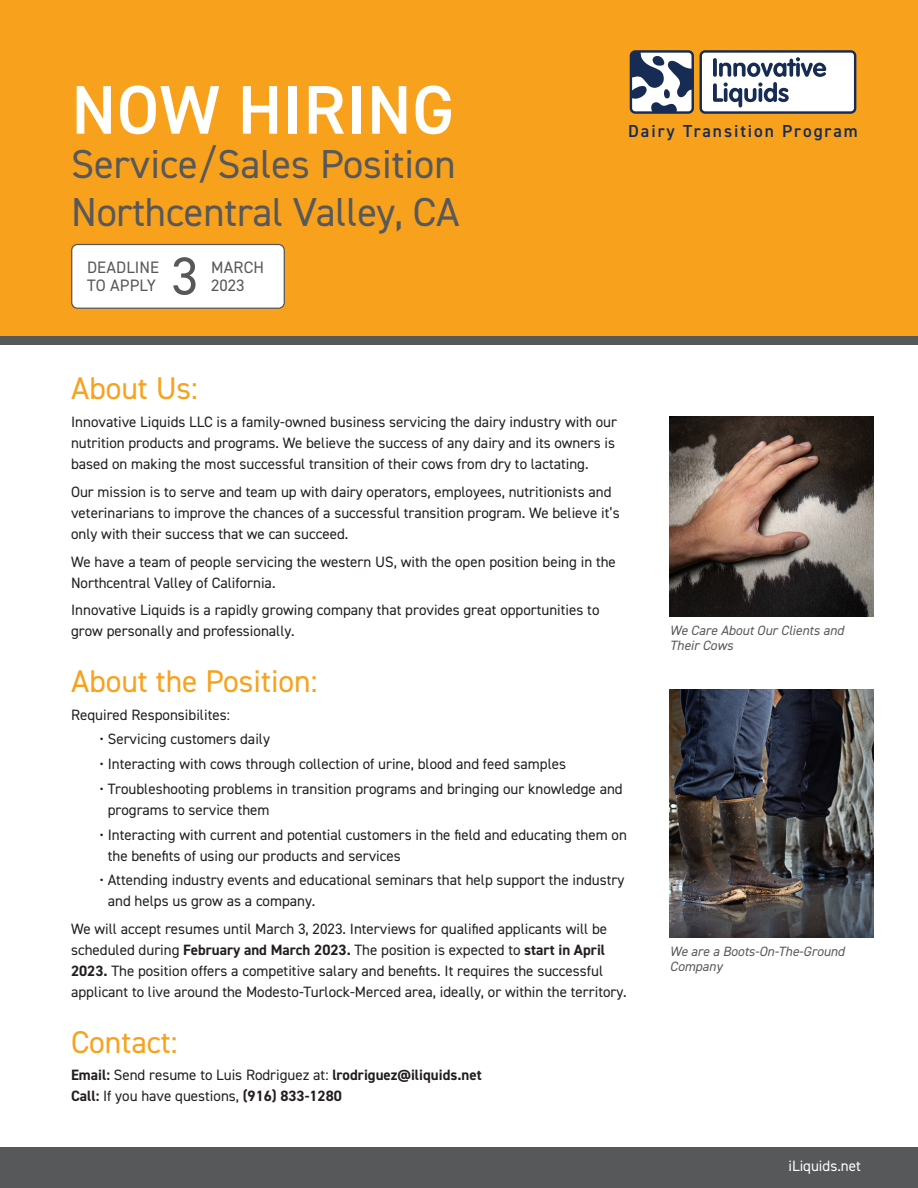
<style>
.page{position:relative;width:918px;height:1188px;background:#fff}
.page>*{position:absolute;margin:0;border:0;box-sizing:border-box;transform-origin:0 0}
.t1{font:600 69px "DIN2014";letter-spacing:.01em;color:#fff}
.t2{font:53.55px "DIN2014";color:#57585a}
.t3{font:40.5px "DIN2014";letter-spacing:-.005em;color:#57585a}
.Subheads{font:31.5px "DIN2014";color:#f8a11c}
.t4{font:600 17.4px "DIN2014";letter-spacing:.11em;color:#162c54}
.t5{font:16.65px/18.6px "DIN2014";letter-spacing:.01em;color:#57585a}
.Topic_Descript{font:15px/21px "DIN2014";color:#231f20}
.Topic_Descript-2{font:700 15px/21px "DIN2014";color:#231f20}
.t6{font:15px "DIN2014";color:#fff}
.t7{font:italic 13.5px/15px "DIN2014";color:#57585a}
.s1{font-weight:700}
.s2{font-weight:400}
</style>
<div class="page">
<div style="left:0;top:0;width:918px;height:341px;background:#f8a11c"></div>
<div style="left:0;top:337px;width:918px;height:8px;background:#57585a"></div>
<svg style="left:633px;top:53px;width:58px;height:58px;background:#97a1b3"></svg>
<div style="left:630px;top:50px;width:64px;height:64px;border:2px solid #162c54;border-radius:4px"></div>
<div style="left:701px;top:51px;width:154px;height:62px;background:#fff;border-radius:4px"></div>
<div style="left:700px;top:50px;width:156px;height:64px;border:2px solid #162c54;border-radius:4px"></div>
<svg style="left:713px;top:57px;width:113px;height:50px"></svg>
<div style="left:0;top:1148px;width:918px;height:40px;background:#57585a"></div>
<img style="left:670px;top:417px;width:204px;height:200px">
<img style="left:670px;top:690px;width:204px;height:247px">
<div style="left:72px;top:245px;width:212px;height:63px;background:#fff;border-radius:6px"></div>
<div style="left:71px;top:244px;width:214px;height:65px;border:1px solid #57585a;border-radius:6px"></div>
<p class="t1" style="left:71px;top:64px;width:384px">NOW HIRING</p>
<p class="t3" style="left:71px;top:139px;width:386px">Service/Sales Position</p>
<p class="t3" style="left:71px;top:186px;width:390px">Northcentral Valley, CA</p>
<p class="t5" style="left:87px;top:257px;width:74px">DEADLINE<br>TO APPLY</p>
<p class="t2" style="left:171px;top:243px;width:28px">3</p>
<p class="t5" style="left:211px;top:257px;width:55px">MARCH<br>2023</p>
<p class="t4" style="left:628px;top:119px;width:231px">Dairy Transition Program</p>
<p class="Subheads" style="left:71px;top:369px;width:128px">About Us:</p>
<p class="Topic_Descript" style="left:71px;top:411px;width:547px">Innovative Liquids LLC is a family-owned business servicing the dairy industry with our nutrition products and programs. We believe the success of any dairy and its owners is based on making the most successful transition of their cows from dry to lactating.</p>
<p class="Topic_Descript" style="left:71px;top:481px;width:550px">Our mission is to serve and team up with dairy operators, employees, nutritionists and veterinarians to improve the chances of a successful transition program. We believe it’s only with their success that we can succeed.</p>
<p class="Topic_Descript" style="left:71px;top:551px;width:546px">We have a team of people servicing the western US, with the open position being in the<br>Northcentral Valley of California.</p>
<p class="Topic_Descript" style="left:71px;top:599px;width:530px">Innovative Liquids is a rapidly growing company that provides great opportunities to grow personally and professionally.</p>
<p class="Subheads" style="left:71px;top:661px;width:248px">About the Position:</p>
<p class="Topic_Descript" style="left:71px;top:704px;width:160px">Required Responsibilites:</p>
<p class="Topic_Descript" style="left:100px;top:728px;width:172px">• Servicing customers daily</p>
<p class="Topic_Descript" style="left:100px;top:753px;width:468px">• Interacting with cows through collection of urine, blood and feed samples</p>
<p class="Topic_Descript" style="left:108px;top:778px;width:516px;text-indent:-8px">• Troubleshooting problems in transition programs and bringing our knowledge and programs to service them</p>
<p class="Topic_Descript" style="left:108px;top:824px;width:521px;text-indent:-8px">• Interacting with current and potential customers in the field and educating them on the benefits of using our products and services</p>
<p class="Topic_Descript" style="left:108px;top:869px;width:518px;text-indent:-8px">• Attending industry events and educational seminars that help support the industry and helps us grow as a company.</p>
<p class="Topic_Descript" style="left:71px;top:918px;width:557px">We will accept resumes until March 3, 2023. Interviews for qualified applicants will be scheduled during <span class="s1">February and March 2023.</span> The position is expected to <span class="s1">start in April 2023.</span> The position offers a competitive salary and benefits. It requires the successful applicant to live around the Modesto-Turlock-Merced area, ideally, or within the territory.</p>
<p class="Subheads" style="left:71px;top:1022px;width:108px">Contact:</p>
<p class="Topic_Descript-2" style="left:71px;top:1065px;width:412px">Email: <span class="s2">Send resume to Luis Rodriguez at:</span> lrodriguez@iliquids.net<br>Call: <span class="s2">If you have questions,</span> (916) 833-1280</p>
<p class="t7" style="left:670px;top:622px;width:176px">We Care About Our Clients and<br>Their Cows</p>
<p class="t7" style="left:670px;top:944px;width:176px">We are a Boots-On-The-Ground<br>Company</p>
<p class="t6" style="left:789px;top:1157px;width:74px">iLiquids.net</p>
</div>
